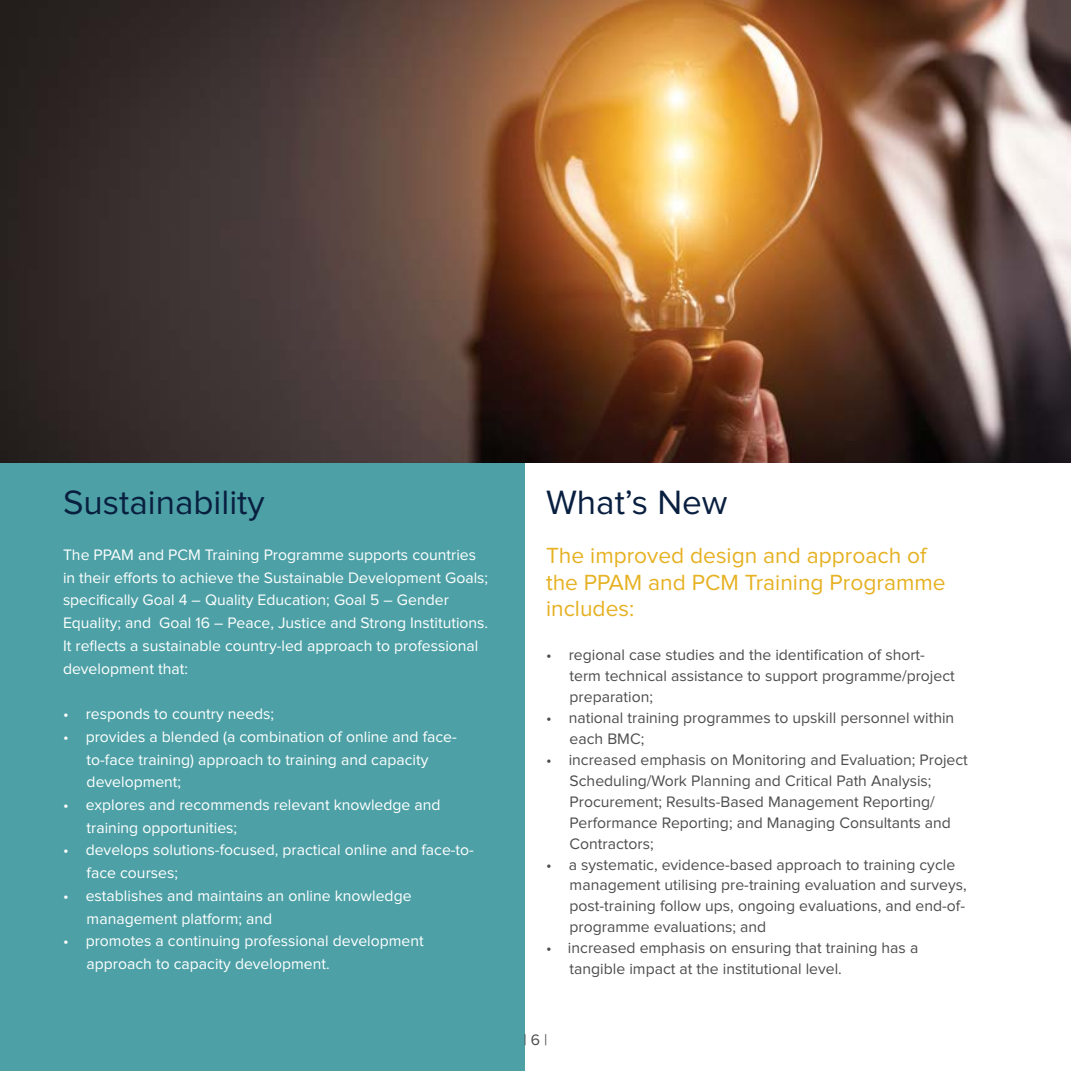
<style>
.page{position:relative;width:1071px;height:1071px;background:#fff}
.page>*{position:absolute;margin:0;border:0;box-sizing:border-box;transform-origin:0 0}
.t1{font:35px "Proxima Nova";color:#091f40}
.t2{font:22.75px/26.2px "Proxima Nova";color:#e6b122}
.t3{font:15.75px/22.8px "Proxima Nova";color:#fff}
.t4{font:15.75px/21px "Proxima Nova";color:#4d4d4f}
</style>
<div class="page">
<div style="left:0;top:462px;width:525px;height:609px;background:#4da1a6"></div>
<img style="left:0;top:0;width:1071px;height:462px">
<h1 class="t1" style="left:63px;top:487px;width:203px">Sustainability</h1>
<p class="t3" style="left:63px;top:544px;width:427px">The PPAM and PCM Training Programme supports countries in their efforts to achieve the Sustainable Development Goals; specifically Goal 4 – Quality Education; Goal 5 – Gender Equality; and Goal 16 – Peace, Justice and Strong Institutions.<br>It reflects a sustainable country-led approach to professional development that:</p>
<p class="t3" style="left:63px;top:703px;width:213px">• responds to country needs;</p>
<p class="t3" style="left:87px;top:726px;width:372px;text-indent:-24px">• provides a blended (a combination of online and face&shy;to-face training) approach to training and capacity development;</p>
<p class="t3" style="left:87px;top:794px;width:355px;text-indent:-24px">• explores and recommends relevant knowledge and training opportunities;</p>
<p class="t3" style="left:87px;top:840px;width:389px;text-indent:-24px">• develops solutions-focused, practical online and face-to&shy;face courses;</p>
<p class="t3" style="left:87px;top:885px;width:326px;text-indent:-24px">• establishes and maintains an online knowledge management platform; and</p>
<p class="t3" style="left:87px;top:931px;width:339px;text-indent:-24px">• promotes a continuing professional development approach to capacity development.</p>
<h1 class="t1" style="left:546px;top:487px;width:183px">What’s New</h1>
<h2 class="t2" style="left:546px;top:544px;width:401px">The improved design and approach of the PPAM and PCM Training Programme includes:</h2>
<p class="t4" style="left:570px;top:644px;width:387px;text-indent:-24px">• regional case studies and the identification of short&shy;term technical assistance to support programme/project preparation;</p>
<p class="t4" style="left:570px;top:707px;width:386px;text-indent:-24px">• national training programmes to upskill personnel within each BMC;</p>
<p class="t4" style="left:570px;top:749px;width:400px;text-indent:-24px">• increased emphasis on Monitoring and Evaluation; Project Scheduling/Work Planning and Critical Path Analysis; Procurement; Results-Based Management Reporting/ Performance Reporting; and Managing Consultants and Contractors;</p>
<p class="t4" style="left:570px;top:854px;width:399px;text-indent:-24px">• a systematic, evidence-based approach to training cycle management utilising pre-training evaluation and surveys, post-training follow ups, ongoing evaluations, and end-of&shy;programme evaluations; and</p>
<p class="t4" style="left:570px;top:938px;width:350px;text-indent:-24px">• increased emphasis on ensuring that training has a tangible impact at the institutional level.</p>
<p class="t4" style="left:523px;top:1030px;width:26px">| 6 |</p>
</div>
